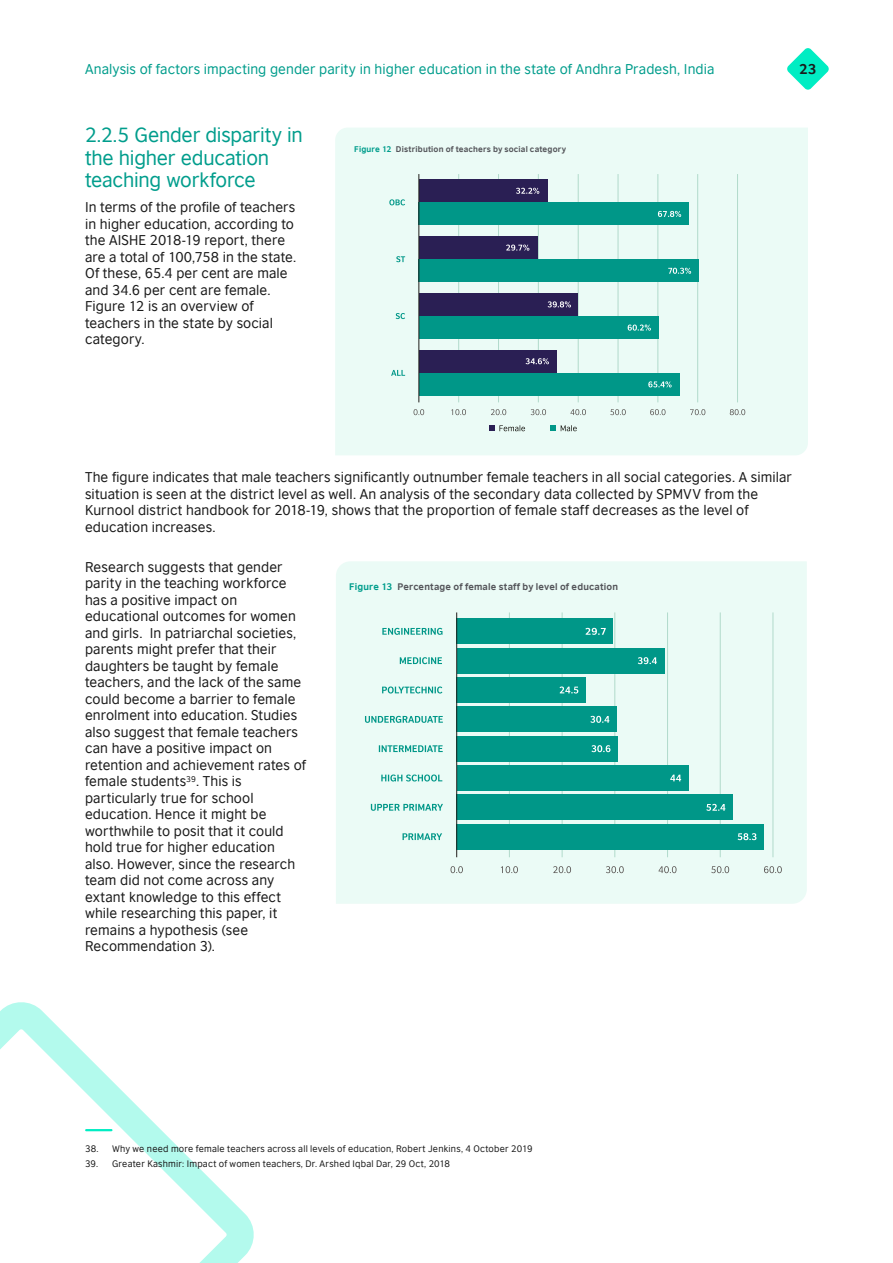
<style>
.page{position:relative;width:893px;height:1263px;background:#fff}
.page>*{position:absolute;margin:0;border:0;box-sizing:border-box;transform-origin:0 0}
.t1{font:19.5px/22.5px "British Council Sans";letter-spacing:-.01em;color:#009d8c}
.t2{font:13.5px/16.5px "British Council Sans";letter-spacing:.01em;color:#1a1a1a}
.t3{font:13.5px "British Council Sans";letter-spacing:.01em;color:#009d8c}
.t4{font:700 13.5px "British Council Sans";color:#1a1a1a}
.t5{font:700 9.15px "British Council Sans";letter-spacing:.02em;color:#54555a}
.t6{font:9px "British Council Sans";letter-spacing:.02em;color:#1a1a1a}
.t7{font:700 7.8px "British Council Sans";letter-spacing:.02em;color:#54555a}
.s1{color:#009d8c}
</style>
<div class="page">
<svg style="left:0;top:1002px;width:254px;height:261px"></svg>
<div style="left:335px;top:128px;width:473px;height:327px;background:#ebfbf6"></div>
<hr style="left:737px;top:174px;width:1px;height:228px;background:#b1dacb">
<hr style="left:618px;top:174px;width:1px;height:228px;background:#b1dacb">
<hr style="left:578px;top:174px;width:1px;height:228px;background:#b1dacb">
<hr style="left:538px;top:174px;width:1px;height:228px;background:#b1dacb">
<hr style="left:498px;top:174px;width:1px;height:228px;background:#b1dacb">
<hr style="left:458px;top:174px;width:1px;height:228px;background:#b1dacb">
<svg style="left:550px;top:426px;width:5px;height:5px"></svg>
<svg style="left:489px;top:425px;width:36px;height:6px"></svg>
<svg style="left:561px;top:425px;width:16px;height:6px"></svg>
<svg style="left:414px;top:409px;width:10px;height:6px"></svg>
<svg style="left:451px;top:409px;width:15px;height:6px"></svg>
<svg style="left:491px;top:409px;width:15px;height:6px"></svg>
<svg style="left:531px;top:409px;width:15px;height:6px"></svg>
<svg style="left:570px;top:409px;width:16px;height:6px"></svg>
<svg style="left:610px;top:409px;width:16px;height:6px"></svg>
<svg style="left:730px;top:409px;width:15px;height:6px"></svg>
<hr style="left:658px;top:174px;width:1px;height:228px;background:#b1dacb">
<svg style="left:650px;top:409px;width:15px;height:6px"></svg>
<svg style="left:389px;top:199px;width:16px;height:6px"></svg>
<svg style="left:396px;top:256px;width:9px;height:6px"></svg>
<svg style="left:396px;top:313px;width:9px;height:6px"></svg>
<svg style="left:391px;top:370px;width:14px;height:6px"></svg>
<hr style="left:697px;top:174px;width:1px;height:228px;background:#b1dacb">
<svg style="left:690px;top:409px;width:15px;height:6px"></svg>
<div style="left:419px;top:373px;width:260px;height:23px;background:#009788"></div>
<svg style="left:648px;top:381px;width:24px;height:6px"></svg>
<div style="left:419px;top:350px;width:138px;height:22px;background:#2a1f54"></div>
<svg style="left:525px;top:358px;width:24px;height:6px"></svg>
<div style="left:419px;top:316px;width:240px;height:23px;background:#009788"></div>
<svg style="left:628px;top:325px;width:23px;height:6px"></svg>
<div style="left:419px;top:293px;width:158px;height:23px;background:#2a1f54"></div>
<svg style="left:548px;top:301px;width:23px;height:6px"></svg>
<div style="left:419px;top:260px;width:280px;height:22px;background:#009788"></div>
<svg style="left:668px;top:268px;width:23px;height:6px"></svg>
<div style="left:419px;top:236px;width:118px;height:23px;background:#2a1f54"></div>
<svg style="left:506px;top:245px;width:23px;height:6px"></svg>
<div style="left:419px;top:203px;width:270px;height:22px;background:#009788"></div>
<svg style="left:658px;top:211px;width:23px;height:6px"></svg>
<div style="left:419px;top:180px;width:128px;height:22px;background:#2a1f54"></div>
<svg style="left:516px;top:188px;width:23px;height:6px"></svg>
<hr style="left:418px;top:174px;width:1px;height:228px;background:#211e1b">
<hr style="left:86px;top:1129px;width:25px;height:2px;background:#00edc3">
<div style="left:336px;top:561px;width:471px;height:343px;background:#ebfbf6"></div>
<hr style="left:720px;top:612px;width:1px;height:245px;background:#b1dacb">
<hr style="left:667px;top:612px;width:1px;height:245px;background:#b1dacb">
<hr style="left:614px;top:612px;width:1px;height:245px;background:#b1dacb">
<hr style="left:562px;top:612px;width:1px;height:245px;background:#b1dacb">
<hr style="left:509px;top:612px;width:1px;height:245px;background:#b1dacb">
<svg style="left:451px;top:866px;width:12px;height:7px"></svg>
<svg style="left:501px;top:866px;width:17px;height:7px"></svg>
<svg style="left:553px;top:866px;width:18px;height:7px"></svg>
<svg style="left:606px;top:866px;width:18px;height:7px"></svg>
<svg style="left:658px;top:866px;width:18px;height:7px"></svg>
<svg style="left:711px;top:866px;width:18px;height:7px"></svg>
<hr style="left:773px;top:612px;width:1px;height:245px;background:#b1dacb">
<svg style="left:764px;top:866px;width:18px;height:7px"></svg>
<svg style="left:382px;top:628px;width:60px;height:7px"></svg>
<svg style="left:400px;top:657px;width:42px;height:7px"></svg>
<svg style="left:382px;top:686px;width:60px;height:7px"></svg>
<svg style="left:365px;top:716px;width:78px;height:7px"></svg>
<svg style="left:379px;top:745px;width:64px;height:7px"></svg>
<svg style="left:381px;top:774px;width:61px;height:7px"></svg>
<svg style="left:371px;top:804px;width:72px;height:7px"></svg>
<svg style="left:402px;top:833px;width:40px;height:7px"></svg>
<div style="left:457px;top:824px;width:307px;height:25px;background:#009788"></div>
<svg style="left:738px;top:833px;width:18px;height:7px"></svg>
<div style="left:457px;top:794px;width:276px;height:26px;background:#009788"></div>
<svg style="left:706px;top:804px;width:19px;height:7px"></svg>
<div style="left:457px;top:765px;width:232px;height:26px;background:#009788"></div>
<svg style="left:670px;top:775px;width:11px;height:6px"></svg>
<div style="left:457px;top:736px;width:161px;height:25px;background:#009788"></div>
<svg style="left:591px;top:745px;width:19px;height:7px"></svg>
<div style="left:457px;top:706px;width:160px;height:26px;background:#009788"></div>
<svg style="left:590px;top:716px;width:19px;height:7px"></svg>
<div style="left:457px;top:677px;width:129px;height:26px;background:#009788"></div>
<svg style="left:559px;top:686px;width:19px;height:7px"></svg>
<div style="left:457px;top:648px;width:207px;height:25px;background:#009788"></div>
<svg style="left:638px;top:657px;width:19px;height:7px"></svg>
<div style="left:457px;top:618px;width:156px;height:26px;background:#009788"></div>
<svg style="left:585px;top:628px;width:21px;height:7px"></svg>
<hr style="left:456px;top:612px;width:1px;height:245px;background:#211e1b">
<svg style="left:787px;top:48px;width:42px;height:42px"></svg>
<p class="t3" style="left:85px;top:58px;width:631px">Analysis of factors impacting gender parity in higher education in the state of Andhra Pradesh, India</p>
<p class="t4" style="left:799px;top:57px;width:19px">23</p>
<h1 class="t1" style="left:85px;top:122px;width:219px">2.2.5 Gender disparity in the higher education teaching workforce</h1>
<p class="t2" style="left:85px;top:198px;width:213px">In terms of the profile of teachers in higher education, according to the AISHE 2018-19 report, there are a total of 100,758 in the state.<br>Of these, 65.4 per cent are male and 34.6 per cent are female.<br>Figure 12 is an overview of teachers in the state by social category.</p>
<p class="t7" style="left:354px;top:142px;width:213px"><span class="s1">Figure 12</span> Distribution of teachers by social category</p>
<p class="t2" style="left:85px;top:468px;width:708px">The figure indicates that male teachers significantly outnumber female teachers in all social categories. A similar situation is seen at the district level as well. An analysis of the secondary data collected by SPMVV from the Kurnool district handbook for 2018-19, shows that the proportion of female staff decreases as the level of education increases.</p>
<p class="t2" style="left:85px;top:557px;width:222px">Research suggests that gender parity in the teaching workforce has a positive impact on educational outcomes for women and girls. In patriarchal societies, parents might prefer that their daughters be taught by female teachers, and the lack of the same could become a barrier to female enrolment into education. Studies also suggest that female teachers can have a positive impact on retention and achievement rates of female students<sup>39</sup>. This is particularly true for school education. Hence it might be worthwhile to posit that it could hold true for higher education also. However, since the research team did not come across any extant knowledge to this effect while researching this paper, it remains a hypothesis (see<br>Recommendation 3).</p>
<p class="t5" style="left:349px;top:578px;width:270px"><span class="s1">Figure 13</span> Percentage of female staff by level of education</p>
<p class="t6" style="left:85px;top:1141px;width:449px">38. Why we need more female teachers across all levels of education, Robert Jenkins, 4 October 2019</p>
<p class="t6" style="left:85px;top:1156px;width:367px">39. Greater Kashmir: Impact of women teachers, Dr. Arshed Iqbal Dar, 29 Oct, 2018</p>
</div>
